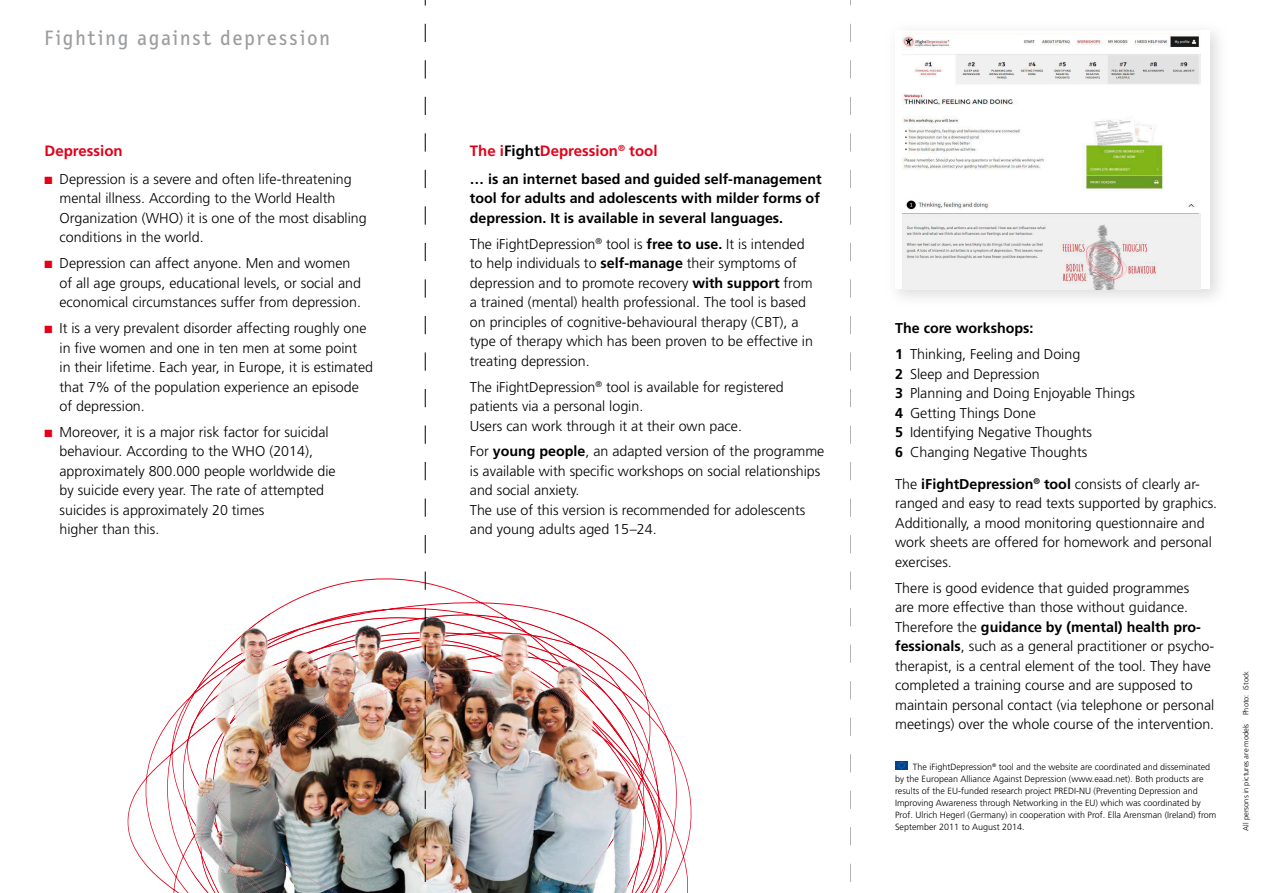
<style>
.page{position:relative;width:1263px;height:893px;background:#fff}
.page>*{position:absolute;margin:0;border:0;box-sizing:border-box;transform-origin:0 0}
.t1{font:21px "Letter Gothic Text";letter-spacing:.1em;color:#9c9d9f}
.t2{font:700 15px "Frutiger LT";color:#e2001a}
.t3{font:300 14.25px/19.5px "Frutiger LT";color:#000}
.t4{font:700 14.25px/19.5px "Frutiger LT";color:#000}
.t5{font:300 9px/12px "Frutiger LT";color:#000}
.t6{font:300 7.5px "Frutiger LT";color:#000}
.s1{color:#e2001a}
.s2{color:#000}
.s3{font-weight:700}
</style>
<div class="page">
<div style="left:895px;top:761px;width:13px;height:9px;background:#004494"></div>
<svg style="left:898px;top:762px;width:7px;height:7px"></svg>
<svg style="left:127px;top:571px;width:565px;height:322px"></svg>
<img style="left:191px;top:613px;width:452px;height:280px">
<img style="left:902px;top:31px;width:299px;height:258px">
<svg style="left:850px;top:24px;width:1px;height:18px"></svg>
<svg style="left:850px;top:60px;width:1px;height:19px"></svg>
<svg style="left:850px;top:97px;width:1px;height:18px"></svg>
<svg style="left:850px;top:133px;width:1px;height:19px"></svg>
<svg style="left:850px;top:170px;width:1px;height:18px"></svg>
<svg style="left:850px;top:206px;width:1px;height:19px"></svg>
<svg style="left:850px;top:243px;width:1px;height:18px"></svg>
<svg style="left:850px;top:279px;width:1px;height:19px"></svg>
<svg style="left:850px;top:316px;width:1px;height:18px"></svg>
<svg style="left:850px;top:352px;width:1px;height:19px"></svg>
<svg style="left:850px;top:389px;width:1px;height:18px"></svg>
<svg style="left:850px;top:425px;width:1px;height:19px"></svg>
<svg style="left:850px;top:462px;width:1px;height:18px"></svg>
<svg style="left:850px;top:498px;width:1px;height:19px"></svg>
<svg style="left:850px;top:535px;width:1px;height:18px"></svg>
<svg style="left:850px;top:572px;width:1px;height:18px"></svg>
<svg style="left:850px;top:608px;width:1px;height:18px"></svg>
<svg style="left:850px;top:645px;width:1px;height:18px"></svg>
<svg style="left:850px;top:681px;width:1px;height:18px"></svg>
<svg style="left:850px;top:718px;width:1px;height:18px"></svg>
<svg style="left:850px;top:754px;width:1px;height:18px"></svg>
<svg style="left:850px;top:791px;width:1px;height:18px"></svg>
<svg style="left:850px;top:827px;width:1px;height:18px"></svg>
<svg style="left:850px;top:864px;width:1px;height:18px"></svg>
<svg style="left:425px;top:0;width:1px;height:893px"></svg>
<h1 class="t1" style="left:45px;top:27px;width:287px">Fighting against depression</h1>
<p class="t2" style="left:45px;top:142px;width:80px">Depression</p>
<p class="t3" style="left:60px;top:169px;width:309px;text-indent:-15px"><span class="s1">■</span> Depression is a severe and often life-threatening mental illness. According to the World Health Organization (WHO) it is one of the most disabling conditions in the world.</p>
<p class="t3" style="left:60px;top:254px;width:303px;text-indent:-15px"><span class="s1">■</span> Depression can affect anyone. Men and women of all age groups, educational levels, or social and economical circumstances suffer from depression.</p>
<p class="t3" style="left:60px;top:319px;width:315px;text-indent:-15px"><span class="s1">■</span> It is a very prevalent disorder affecting roughly one in five women and one in ten men at some point<br>in their lifetime. Each year, in Europe, it is estimated that 7% of the population experience an episode of depression.</p>
<p class="t3" style="left:60px;top:422px;width:278px;text-indent:-15px"><span class="s1">■</span> Moreover, it is a major risk factor for suicidal behaviour. According to the WHO (2014), approximately 800.000 people worldwide die by suicide every year. The rate of attempted suicides is approximately 20 times<br>higher than this.</p>
<p class="t2" style="left:470px;top:142px;width:189px">The i<span class="s2">Fight</span>Depression<sup>®</sup> tool</p>
<p class="t4" style="left:470px;top:169px;width:353px">… is an internet based and guided self-management tool for adults and adolescents with milder forms of depression. It is available in several languages.</p>
<p class="t3" style="left:470px;top:234px;width:345px">The iFightDepression<sup>®</sup> tool is <span class="s3">free to use.</span> It is intended to help individuals to <span class="s3">self-manage</span> their symptoms of depression and to promote recovery <span class="s3">with support</span> from a trained (mental) health professional. The tool is based on principles of cognitive-behavioural therapy (CBT), a type of therapy which has been proven to be effective in treating depression.</p>
<p class="t3" style="left:470px;top:377px;width:315px">The iFightDepression<sup>®</sup> tool is available for registered patients via a personal login.<br>Users can work through it at their own pace.</p>
<p class="t3" style="left:470px;top:442px;width:356px">For <span class="s3">young people</span>, an adapted version of the programme is available with specific workshops on social relationships and social anxiety.<br>The use of this version is recommended for adolescents and young adults aged 15–24.</p>
<p class="t3" style="left:895px;top:315px;width:187px;line-height:26px"><span class="s3">The core workshops:<br>1</span> Thinking, Feeling and Doing</p>
<p class="t3" style="left:895px;top:364px;width:241px"><span class="s3">2</span> Sleep and Depression<br><span class="s3">3</span> Planning and Doing Enjoyable Things<br><span class="s3">4</span> Getting Things Done<br><span class="s3">5</span> Identifying Negative Thoughts<br><span class="s3">6</span> Changing Negative Thoughts</p>
<p class="t3" style="left:895px;top:474px;width:324px">The <span class="s3">iFightDepression</span><sup>®</sup> <span class="s3">tool</span> consists of clearly ar&shy;ranged and easy to read texts supported by graphics.<br>Additionally, a mood monitoring questionnaire and work sheets are offered for homework and personal exercises.</p>
<p class="t3" style="left:895px;top:578px;width:321px">There is good evidence that guided programmes<br>are more effective than those without guidance.<br>Therefore the <span class="s3">guidance by (mental) health pro&shy;fessionals</span>, such as a general practitioner or psycho&shy;therapist, is a central element of the tool. They have completed a training course and are supposed to maintain personal contact (via telephone or personal meetings) over the whole course of the intervention.</p>
<p class="t5" style="left:895px;top:761px;width:323px;text-indent:18px">The iFightDepression<sup>®</sup> tool and the website are coordinated and disseminated by the European Alliance Against Depression (www.eaad.net). Both products are results of the EU-funded research project PREDI-NU (Preventing Depression and Improving Awareness through Networking in the EU) which was coordinated by Prof. Ulrich Hegerl (Germany) in cooperation with Prof. Ella Arensman (Ireland) from September 2011 to August 2014.</p>
<p class="t6" style="left:1241px;top:830px;width:161px;rotate:-90deg">All persons in pictures are models Photo: iStock</p>
</div>
